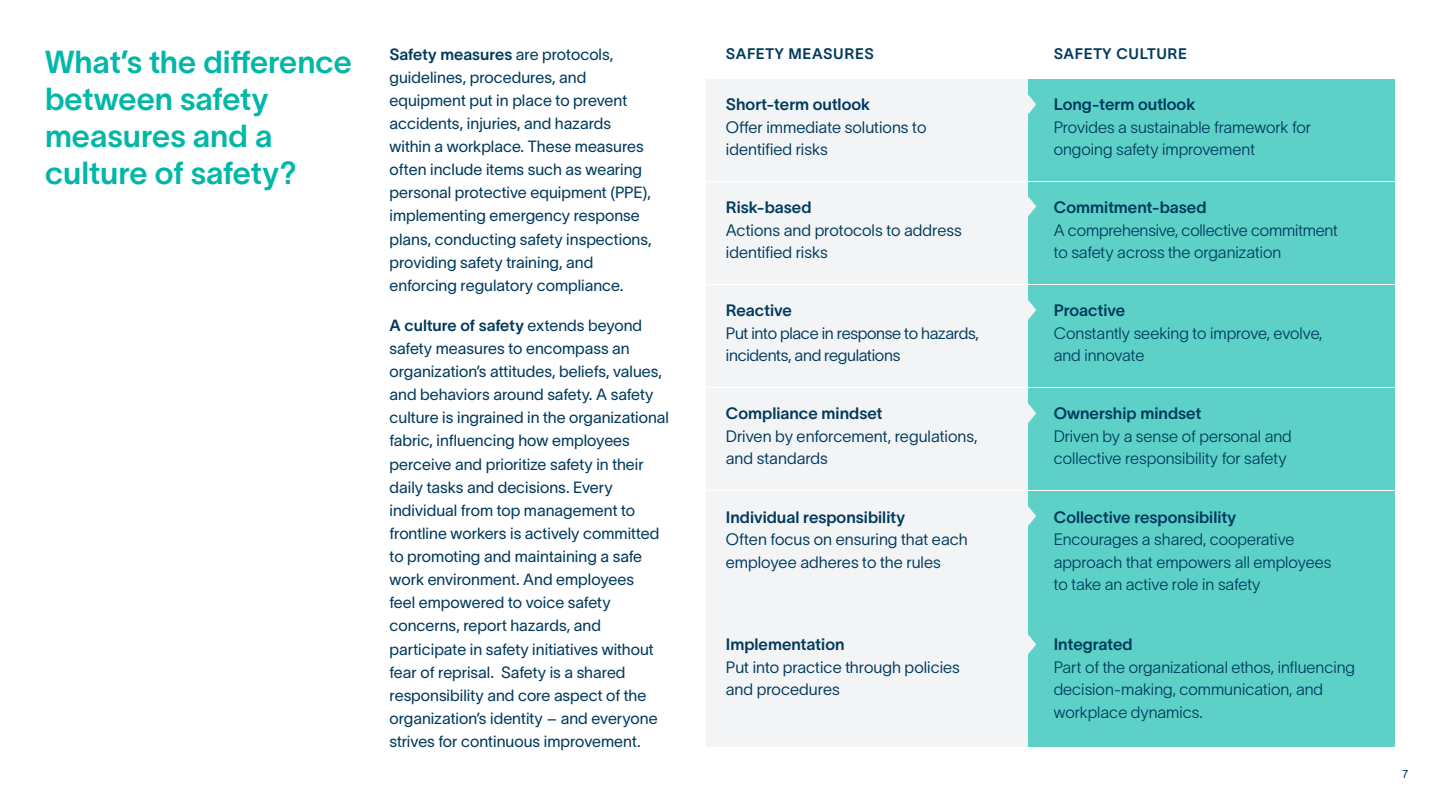
<style>
.page{position:relative;width:1440px;height:810px;background:#fff}
.page>*{position:absolute;margin:0;border:0;box-sizing:border-box;transform-origin:0 0}
.t1{font:31.25px/36.9px "TWK Lausanne";color:#02b7a7}
.Body{font:16.25px/22.5px "TWK Lausanne";color:#003a5d}
.Body-2{font:16.25px/22.5px "TWK Lausanne 250";color:#003a5d}
.Body-3{font:16.25px/22.5px "TWK Lausanne";letter-spacing:-.005em;color:#003a5d}
.Body-4{font:16px/23.1px "TWK Lausanne";color:#003a5d}
.Body-5{font:15px "TWK Lausanne";letter-spacing:.04em;color:#003a5d}
.t2{font:11.25px "TWK Lausanne";color:#003a5d}
.s1{font-style:inherit}
.s2{font-family:"TWK Lausanne"}
</style>
<div class="page">
<div style="left:706px;top:79px;width:366px;height:102px;background:#f2f4f5"></div>
<div style="left:706px;top:182px;width:366px;height:102px;background:#f2f4f5"></div>
<div style="left:706px;top:285px;width:366px;height:102px;background:#f2f4f5"></div>
<div style="left:706px;top:388px;width:366px;height:102px;background:#f2f4f5"></div>
<div style="left:706px;top:491px;width:366px;height:127px;background:#f2f4f5"></div>
<div style="left:706px;top:620px;width:366px;height:127px;background:#f2f4f5"></div>
<div style="left:1028px;top:79px;width:367px;height:102px;background:#5dd1c7"></div>
<div style="left:1028px;top:182px;width:367px;height:102px;background:#5dd1c7"></div>
<div style="left:1028px;top:285px;width:367px;height:102px;background:#5dd1c7"></div>
<div style="left:1028px;top:388px;width:367px;height:102px;background:#5dd1c7"></div>
<div style="left:1028px;top:491px;width:367px;height:127px;background:#5dd1c7"></div>
<div style="left:1028px;top:620px;width:367px;height:127px;background:#5dd1c7"></div>
<svg style="left:1028px;top:95px;width:8px;height:19px"></svg>
<svg style="left:1028px;top:197px;width:8px;height:19px"></svg>
<svg style="left:1028px;top:300px;width:8px;height:19px"></svg>
<svg style="left:1028px;top:404px;width:8px;height:19px"></svg>
<svg style="left:1028px;top:507px;width:8px;height:19px"></svg>
<svg style="left:1028px;top:635px;width:8px;height:19px"></svg>
<h2 class="t1" style="left:45px;top:42px;width:308px">What’s the difference between safety measures and a culture of safety?</h2>
<p class="Body-4" style="left:390px;top:41px;width:264px"><span class="s1">Safety measures</span> are protocols, guidelines, procedures, and equipment put in place to prevent accidents, injuries, and hazards within a workplace. These measures often include items such as wearing personal protective equipment (PPE), implementing emergency response plans, conducting safety inspections, providing safety training, and enforcing regulatory compliance.</p>
<p class="Body-4" style="left:390px;top:312px;width:281px"><span class="s1">A culture of safety</span> extends beyond safety measures to encompass an organization’s attitudes, beliefs, values, and behaviors around safety. A safety culture is ingrained in the organizational fabric, influencing how employees perceive and prioritize safety in their daily tasks and decisions. Every individual from top management to frontline workers is actively committed to promoting and maintaining a safe work environment. And employees<br>feel empowered to voice safety concerns, report hazards, and participate in safety initiatives without fear of reprisal. Safety is a shared responsibility and core aspect of the organization’s identity – and everyone strives for continuous improvement.</p>
<p class="Body-5" style="left:726px;top:43px;width:149px">SAFETY MEASURES</p>
<p class="Body-5" style="left:1054px;top:43px;width:135px">SAFETY CULTURE</p>
<p class="Body" style="left:1054px;top:92px;width:259px"><span class="s1">Long-term outlook<br></span>Provides a sustainable framework for ongoing safety improvement</p>
<p class="Body-3" style="left:726px;top:92px;width:202px"><span class="s1">Short-term outlook<br></span>Offer immediate solutions to identified risks</p>
<p class="Body-2" style="left:726px;top:195px;width:237px"><span class="s2">Risk-based<br></span>Actions and protocols to address identified risks</p>
<p class="Body-3" style="left:726px;top:298px;width:255px"><span class="s1">Reactive<br></span>Put into place in response to hazards, incidents, and regulations</p>
<p class="Body-3" style="left:726px;top:401px;width:253px"><span class="s1">Compliance mindset<br></span>Driven by enforcement, regulations, and standards</p>
<p class="Body-2" style="left:726px;top:504px;width:243px"><span class="s2">Individual responsibility<br></span>Often focus on ensuring that each employee adheres to the rules</p>
<p class="Body-2" style="left:726px;top:632px;width:236px"><span class="s2">Implementation<br></span>Put into practice through policies and procedures</p>
<p class="Body" style="left:1054px;top:195px;width:286px"><span class="s1">Commitment-based<br></span>A comprehensive, collective commitment to safety across the organization</p>
<p class="Body" style="left:1054px;top:298px;width:270px"><span class="s1">Proactive<br></span>Constantly seeking to improve, evolve, and innovate</p>
<p class="Body" style="left:1054px;top:401px;width:240px"><span class="s1">Ownership mindset<br></span>Driven by a sense of personal and collective responsibility for safety</p>
<p class="Body" style="left:1054px;top:504px;width:279px"><span class="s1">Collective responsibility<br></span>Encourages a shared, cooperative approach that empowers all employees to take an active role in safety</p>
<p class="Body" style="left:1054px;top:632px;width:303px"><span class="s1">Integrated<br></span>Part of the organizational ethos, influencing decision-making, communication, and workplace dynamics.</p>
<p class="t2" style="left:1402px;top:766px;width:7px">7</p>
</div>
